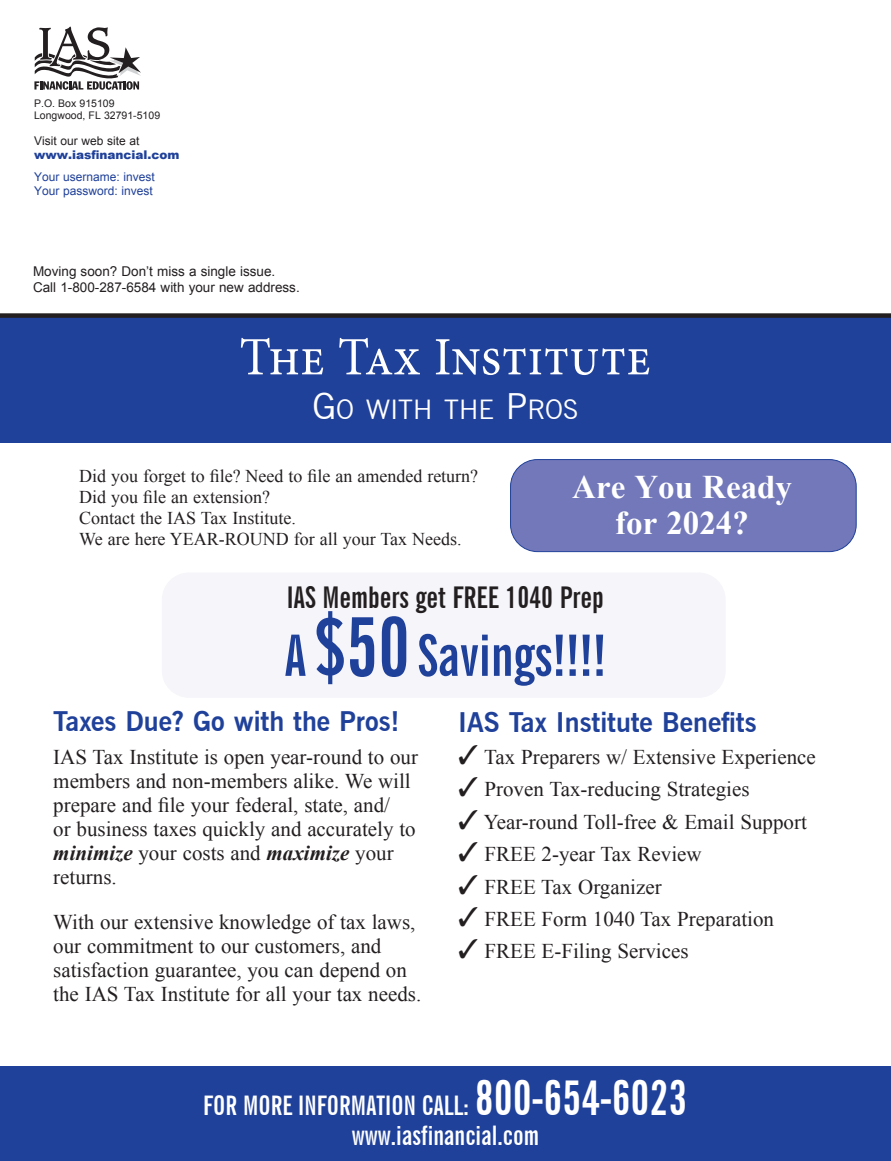
<style>
.page{position:relative;width:891px;height:1161px;background:#fff}
.page>*{position:absolute;margin:0;border:0;box-sizing:border-box;transform-origin:0 0}
.Header1{font:700 extra-condensed 57px "News Gothic BT";color:#20419a}
.t1{font:54px "Minion Pro";color:#fff;scale:.95 1}
.t2{font:700 33px/36px "Times New Roman";color:#fff;text-align:center}
.Leader1{font:700 extra-condensed 30px "News Gothic BT";color:#231f20}
.Leader1-2{font:700 extra-condensed 27px/30px "News Gothic BT";color:#fff;text-align:center}
.Body1{font:700 27px "News Gothic BT";color:#20419a}
.Leader1-3{font:27px "News Gothic BT";color:#fff}
.Body1-2{font:21px/24px "Times New Roman";color:#231f20}
.Writer_Title{font:21px "Times New Roman";color:#231f20}
.Body1-3{font:18px/21px "Times New Roman";color:#231f20}
.t3{font:13.5px "Arial";color:#231f20}
.t4{font:12px "Arial";color:#20419a}
.t5{font:900 12px/13.5px "Arial";color:#20419a}
.t6{font:10.5px/12px "Arial";color:#231f20}
.s1{font-weight:400;color:#231f20}
.s2{font-size:36px}
.s3{font-size:81px}
.s4{font-weight:700;font-style:italic}
.s5{font-size:48px}
</style>
<div class="page">
<svg style="left:34px;top:27px;width:107px;height:63px"></svg>
<div style="left:162px;top:573px;width:564px;height:125px;background:#f5f5fa;border-radius:27px"></div>
<div style="left:0;top:1067px;width:891px;height:94px;background:#20419a"></div>
<div style="left:0;top:316px;width:891px;height:126px;background:#20419a"></div>
<div style="left:0;top:313px;width:891px;height:5px;background:#231f20"></div>
<div style="left:511px;top:460px;width:345px;height:92px;background:#7278ba;border-radius:27px"></div>
<div style="left:510px;top:459px;width:347px;height:93px;border:1px solid #20419a;border-radius:27px"></div>
<p class="t6" style="left:34px;top:98px;width:128px">P.O. Box 915109<br>Longwood, FL 32791-5109</p>
<p class="t5" style="left:34px;top:134px;width:147px"><span class="s1">Visit our web site at </span>www.iasfinancial.com</p>
<p class="t4" style="left:34px;top:169px;width:122px">Your username: invest</p>
<p class="t4" style="left:34px;top:183px;width:120px">Your password: invest</p>
<p class="t3" style="left:33px;top:262px;width:244px">Moving soon? Don’t miss a single issue.</p>
<p class="t3" style="left:33px;top:278px;width:268px">Call 1-800-287-6584 with your new address.</p>
<p class="t1" style="left:239px;top:321px;width:435px">The Tax Institute</p>
<p class="Leader1-3" style="left:312px;top:393px;width:267px"><span class="s2">G</span>O WITH THE <span class="s2">P</span>ROS</p>
<p class="Body1-3" style="left:79px;top:466px;width:401px">Did you forget to file? Need to file an amended return?<br>Did you file an extension?</p>
<p class="Body1-3" style="left:79px;top:508px;width:384px">Contact the IAS Tax Institute.<br>We are here YEAR-ROUND for all your Tax Needs.</p>
<p class="Leader1" style="left:287px;top:580px;width:319px">IAS Members get FREE 1040 Prep</p>
<p class="Header1" style="left:284px;top:621px;width:324px">A <span class="s3">$50</span> Savings!!!!</p>
<p class="t2" style="left:572px;top:468px;width:221px">Are You Ready for 2024?</p>
<p class="Body1" style="left:53px;top:705px;width:348px">Taxes Due? Go with the Pros!</p>
<p class="Body1-2" style="left:53px;top:744px;width:366px">IAS Tax Institute is open year-round to our members and non-members alike. We will prepare and file your federal, state, and/<br>or business taxes quickly and accurately to <span class="s4">minimize</span> your costs and <span class="s4">maximize</span> your returns.</p>
<p class="Body1-2" style="left:53px;top:909px;width:370px">With our extensive knowledge of tax laws, our commitment to our customers, and satisfaction guarantee, you can depend on the IAS Tax Institute for all your tax needs.</p>
<p class="Body1" style="left:458px;top:706px;width:300px">IAS Tax Institute Benefits</p>
<p class="Body1-2" style="left:458px;top:745px;width:359px">✓ Tax Preparers w/ Extensive Experience</p>
<p class="Body1-2" style="left:458px;top:777px;width:293px">✓ Proven Tax-reducing Strategies</p>
<p class="Body1-2" style="left:458px;top:809px;width:350px">✓ Year-round Toll-free &amp; Email Support</p>
<p class="Writer_Title" style="left:458px;top:840px;width:245px">✓ FREE 2-year Tax Review</p>
<p class="Body1-2" style="left:458px;top:874px;width:205px">✓ FREE Tax Organizer</p>
<p class="Body1-2" style="left:458px;top:907px;width:317px">✓ FREE Form 1040 Tax Preparation</p>
<p class="Body1-2" style="left:458px;top:939px;width:232px">✓ FREE E-Filing Services</p>
<p class="Leader1-2" style="left:203px;top:1090px;width:486px">FOR MORE INFORMATION CALL: <span class="s5">800-654-6023 </span>www.iasfinancial.com</p>
</div>
